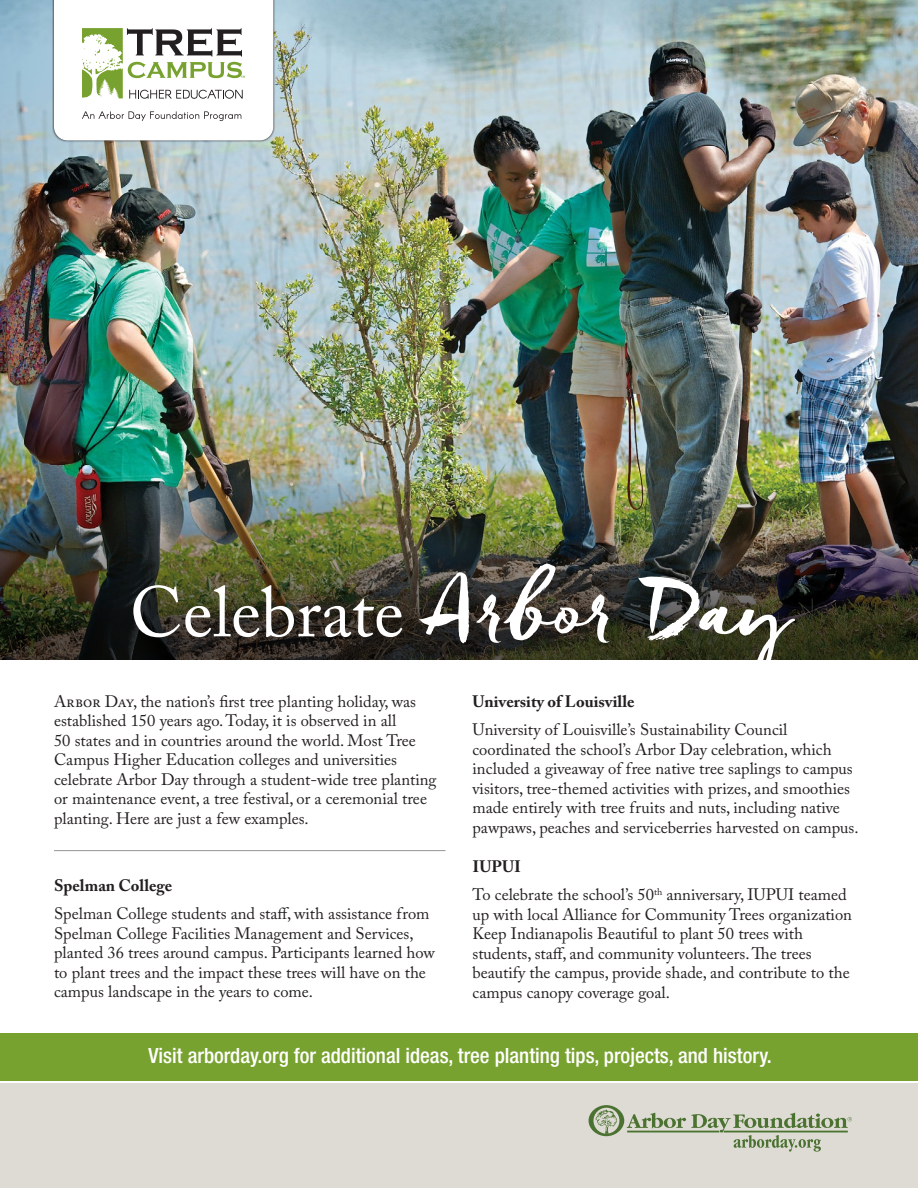
<style>
.page{position:relative;width:918px;height:1188px;background:#fff}
.page>*{position:absolute;margin:0;border:0;box-sizing:border-box;transform-origin:0 0}
.t1{font:70.8px "Adobe Caslon Pro";color:#fff}
.t2{font:500 condensed 21px "Helvetica Neue LT Std";color:#fff}
.t3{font:16.5px/19.5px "Adobe Caslon Pro";color:#231f20}
.t4{font:700 16.5px "Adobe Caslon Pro";color:#231f20}
.s1{font-family:"Freeland";font-size:84.3px}
.s2{font-weight:700}
</style>
<div class="page">
<img style="left:0;top:0;width:918px;height:390px">
<div style="left:0;top:1084px;width:918px;height:104px;background:#dddbd4"></div>
<div style="left:0;top:1033px;width:918px;height:47px;background:#78a22f"></div>
<svg style="left:589px;top:1105px;width:263px;height:47px"></svg>
<img style="left:0;top:390px;width:918px;height:270px">
<hr style="left:54px;top:850px;width:392px;height:1px;background:#939598">
<div style="left:52px;top:0;width:223px;height:142px;background:#231f20;opacity:.75"></div>
<svg style="left:54px;top:0;width:219px;height:140px"></svg>
<h1 class="t1" style="left:130px;top:570px;width:663px">Celebrate <span class="s1">Arbor Day</span></h1>
<p class="t4" style="left:472px;top:691px;width:164px">University of Louisville</p>
<p class="t3" style="left:472px;top:720px;width:388px">University of Louisville’s Sustainability Council coordinated the school’s Arbor Day celebration, which included a giveaway of free native tree saplings to campus visitors, tree-themed activities with prizes, and smoothies made entirely with tree fruits and nuts, including native pawpaws, peaches and serviceberries harvested on campus.</p>
<p class="t3" style="left:472px;top:852px;width:376px;line-height:28.5px"><span class="s2">IUPUI<br></span>To celebrate the school’s 50<sup>th</sup> anniversary, IUPUI teamed</p>
<p class="t3" style="left:472px;top:904px;width:381px">up with local Alliance for Community Trees organization Keep Indianapolis Beautiful to plant 50 trees with students, staff, and community volunteers. The trees beautify the campus, provide shade, and contribute to the campus canopy coverage goal.</p>
<p class="t3" style="left:54px;top:691px;width:384px">Arbor Day, the nation’s first tree planting holiday, was established 150 years ago. Today, it is observed in all<br>50 states and in countries around the world. Most Tree Campus Higher Education colleges and universities celebrate Arbor Day through a student-wide tree planting or maintenance event, a tree festival, or a ceremonial tree planting. Here are just a few examples.</p>
<p class="t4" style="left:54px;top:876px;width:120px">Spelman College</p>
<p class="t3" style="left:54px;top:904px;width:382px">Spelman College students and staff, with assistance from Spelman College Facilities Management and Services, planted 36 trees around campus. Participants learned how to plant trees and the impact these trees will have on the campus landscape in the years to come.</p>
<p class="t2" style="left:148px;top:1043px;width:625px">Visit arborday.org for additional ideas, tree planting tips, projects, and history.</p>
</div>
